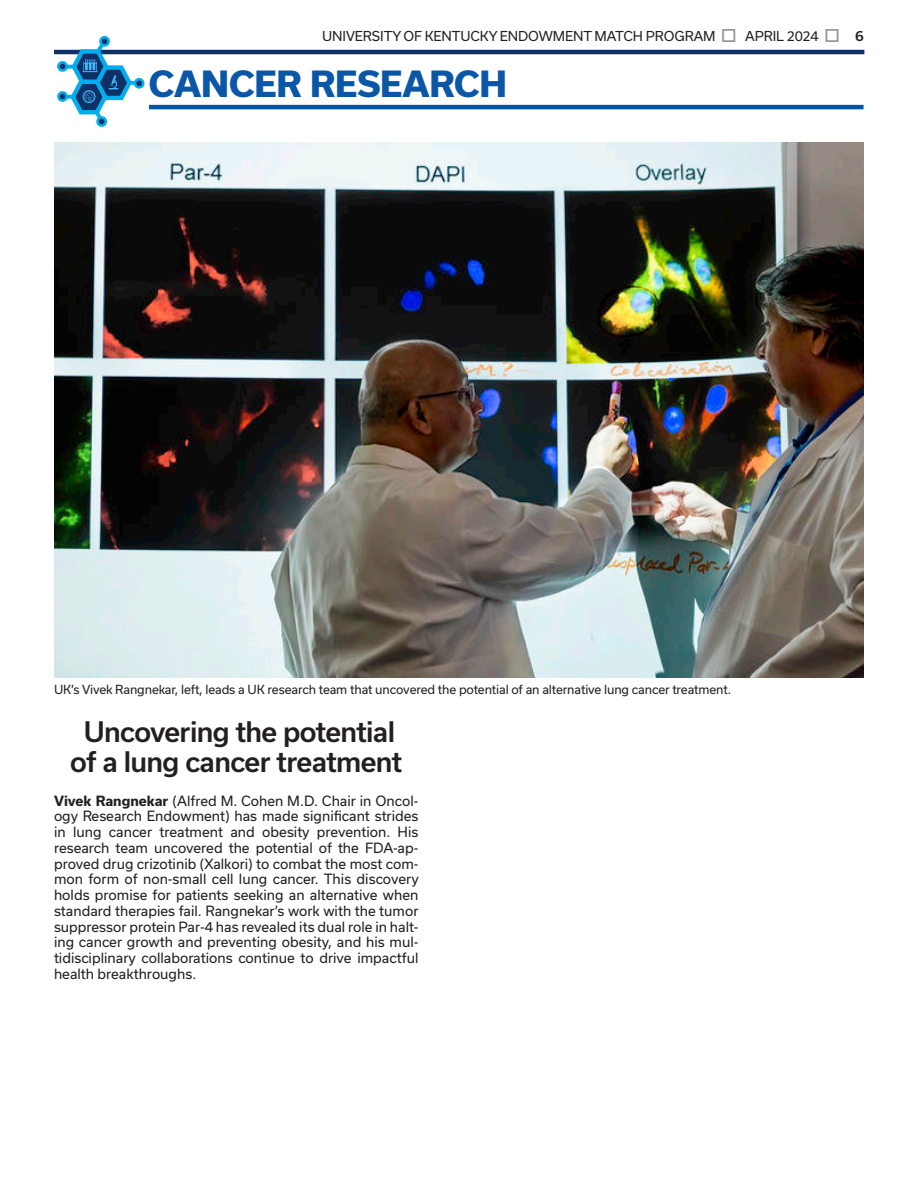
<style>
.page{position:relative;width:918px;height:1188px;background:#fff}
.page>*{position:absolute;margin:0;border:0;box-sizing:border-box;transform-origin:0 0}
.EMP_2024_toppers{font:800 34.5px "Usual";letter-spacing:-.005em;color:#0a56a7}
.EMP_headline_2021{font:500 27px/30px "Usual";letter-spacing:-.025em;color:#231f20;text-align:center}
.EMP_text{font:13.5px/15.8px "Usual";color:#231f20;text-align:justify}
.t1{font:13.05px "Usual";letter-spacing:-.005em;color:#231f20}
.EMP_cutline{font:12px "Usual";letter-spacing:-.01em;color:#231f20}
.s1{color:#939598}
.s2{font-weight:500;font-size:13.5px}
.s3{font-weight:700}
</style>
<div class="page">
<hr style="left:54px;top:50px;width:810px;height:4px;background:#0d3166">
<img style="left:54px;top:142px;width:810px;height:536px">
<hr style="left:149px;top:105px;width:715px;height:4px;background:#0154a6">
<div style="left:96px;top:116px;width:11px;height:11px;border:3px solid #00aded;border-radius:50%"></div>
<svg style="left:55px;top:36px;width:91px;height:87px"></svg>
<p class="t1" style="left:322px;top:28px;width:543px">UNIVERSITY OF KENTUCKY ENDOWMENT MATCH PROGRAM <span class="s1">□</span> APRIL 2024 <span class="s1">□</span> <span class="s2">6</span></p>
<p class="EMP_2024_toppers" style="left:149px;top:64px;width:360px">CANCER RESEARCH</p>
<p class="EMP_cutline" style="left:54px;top:682px;width:679px">UK’s Vivek Rangnekar, left, leads a UK research team that uncovered the potential of an alternative lung cancer treatment.</p>
<p class="EMP_headline_2021" style="left:70px;top:717px;width:334px">Uncovering the potential of a lung cancer treatment</p>
<p class="EMP_text" style="left:54px;top:793px;width:366px"><span class="s3">Vivek Rangnekar</span> (Alfred M. Cohen M.D. Chair in Oncol&shy;ogy Research Endowment) has made significant strides in lung cancer treatment and obesity prevention. His research team uncovered the potential of the FDA-ap&shy;proved drug crizotinib (Xalkori) to combat the most com&shy;mon form of non-small cell lung cancer. This discovery holds promise for patients seeking an alternative when standard therapies fail. Rangnekar’s work with the tumor suppressor protein Par-4 has revealed its dual role in halt&shy;ing cancer growth and preventing obesity, and his mul&shy;tidisciplinary collaborations continue to drive impactful health breakthroughs.</p>
</div>
